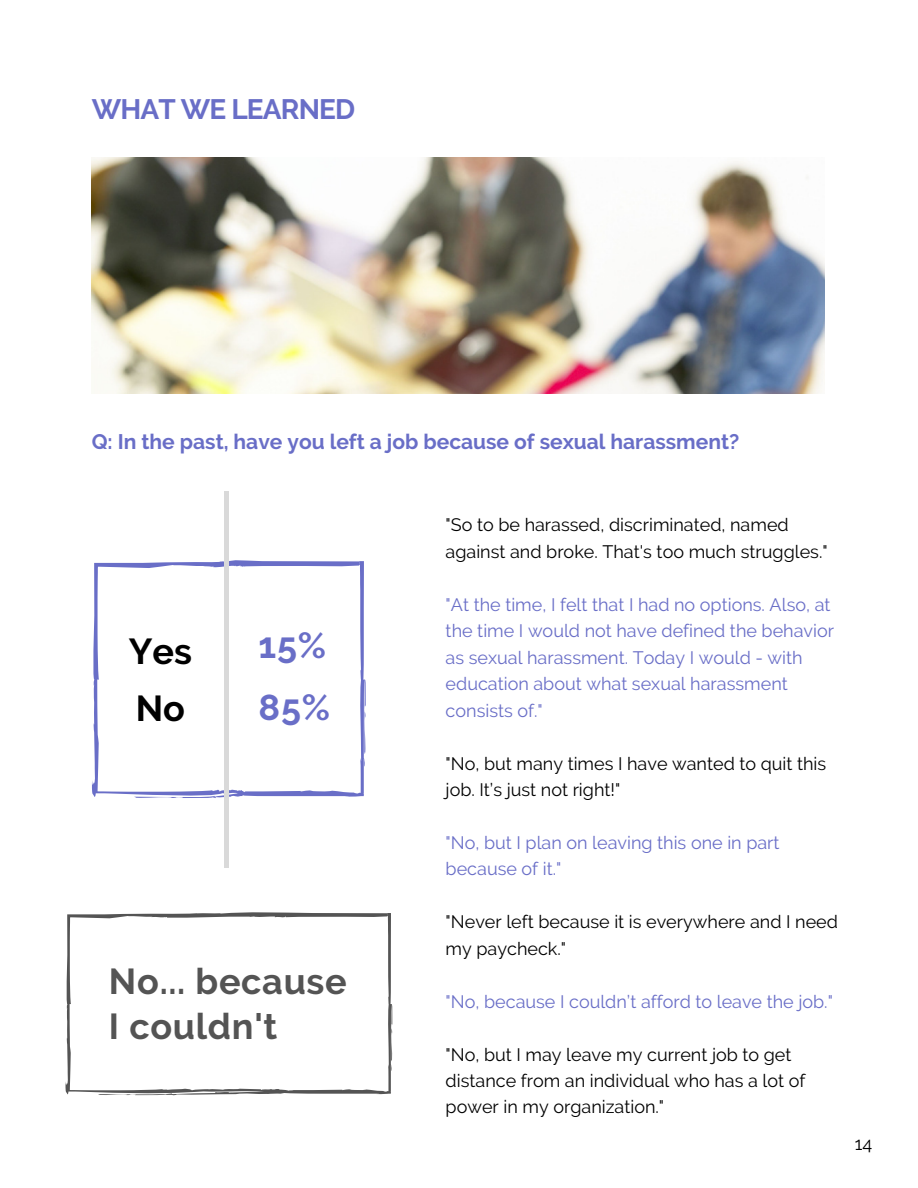
<style>
.page{position:relative;width:918px;height:1188px;background:#fff}
.page>*{position:absolute;margin:0;border:0;box-sizing:border-box;transform-origin:0 0}
.t1{font:700 36px/45.5px "Raleway";letter-spacing:.02em;color:#545454}
.t2{font:700 36px/62.6px "Raleway";color:#696ec7}
.t3{font:700 36px/57.3px "Raleway";color:#000}
.t4{font:700 28.05px "Raleway";letter-spacing:-.03em;color:#696ec7}
.t5{font:700 21px "Raleway";color:#696ec7}
.t6{font:18px/26.4px "Raleway";color:#000}
.t7{font:18px/26.4px "Raleway";color:#696ec7}
</style>
<div class="page">
<img style="left:92px;top:158px;width:732px;height:236px">
<svg style="left:92px;top:560px;width:274px;height:238px"></svg>
<div style="left:224px;top:491px;width:5px;height:377px;background:#d9d9d9"></div>
<svg style="left:66px;top:912px;width:327px;height:184px"></svg>
<h2 class="t4" style="left:92px;top:92px;width:265px">WHAT WE LEARNED</h2>
<p class="t5" style="left:92px;top:429px;width:649px">Q: In the past, have you left a job because of sexual harassment?</p>
<h1 class="t3" style="left:129px;top:622px;width:65px">Yes<br>No</h1>
<h1 class="t2" style="left:259px;top:614px;width:73px">15%<br>85%</h1>
<h1 class="t1" style="left:109px;top:958px;width:239px">No... because<br>I couldn't</h1>
<p class="t6" style="left:446px;top:512px;width:384px">"So to be harassed, discriminated, named against and broke. That's too much struggles."</p>
<p class="t7" style="left:446px;top:591px;width:390px">"At the time, I felt that I had no options. Also, at the time I would not have defined the behavior as sexual harassment. Today I would - with education about what sexual harassment consists of."</p>
<p class="t6" style="left:446px;top:750px;width:382px">"No, but many times I have wanted to quit this job. It’s just not right!"</p>
<p class="t7" style="left:446px;top:829px;width:335px">"No, but I plan on leaving this one in part because of it."</p>
<p class="t6" style="left:446px;top:909px;width:394px">"Never left because it is everywhere and I need my paycheck."</p>
<p class="t7" style="left:446px;top:988px;width:389px">"No, because I couldn’t afford to leave the job."</p>
<p class="t6" style="left:446px;top:1041px;width:361px">"No, but I may leave my current job to get distance from an individual who has a lot of power in my organization."</p>
<p class="t6" style="left:855px;top:1131px;width:19px">14</p>
</div>
